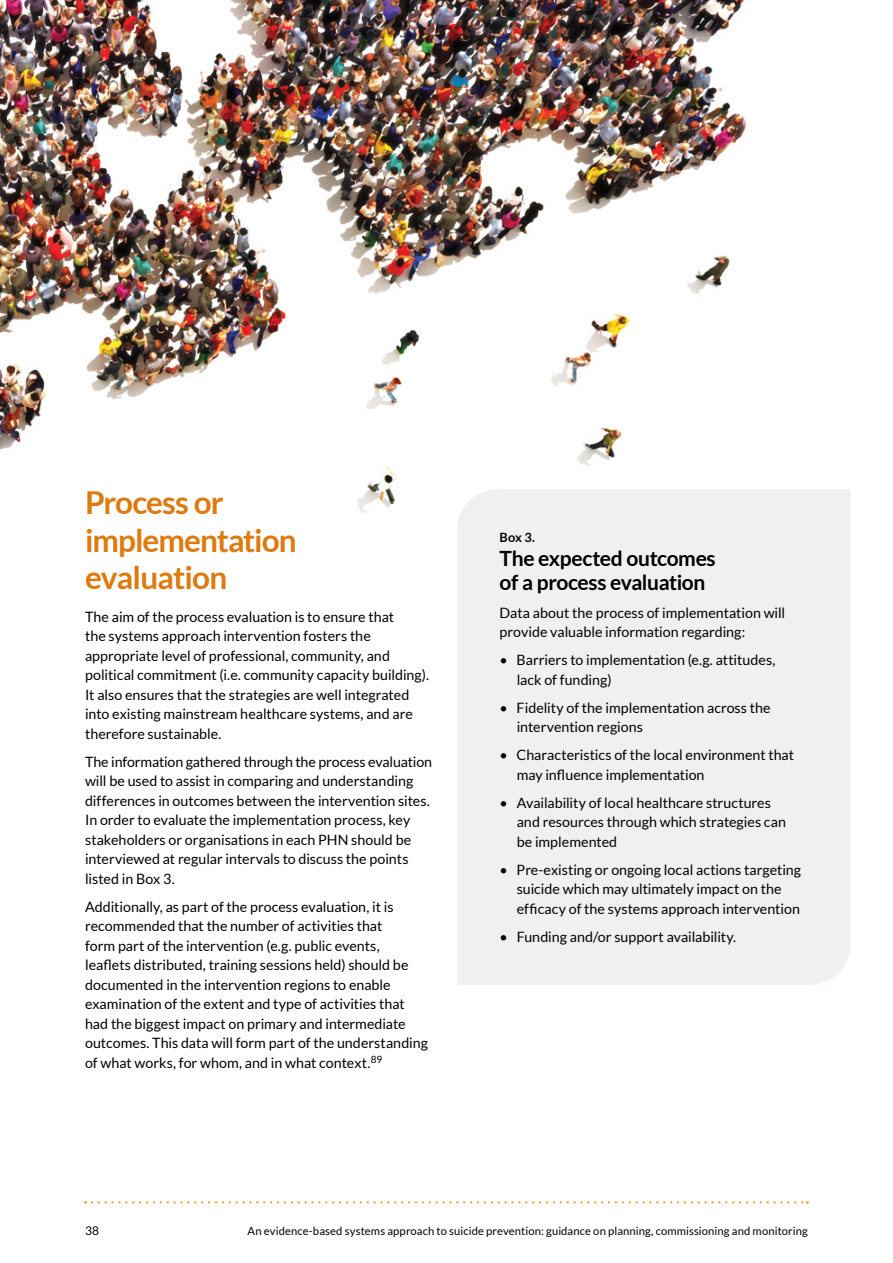
<style>
.page{position:relative;width:893px;height:1263px;background:#fff}
.page>*{position:absolute;margin:0;border:0;box-sizing:border-box;transform-origin:0 0}
.t1{font:700 31.5px/37.5px "Lato";letter-spacing:-.03em;color:#df7a0e}
.t2{font:700 21px/24px "Lato";letter-spacing:-.02em;color:#000}
.t3{font:14.25px/19.5px "Lato";color:#000}
.t4{font:700 12.75px "Lato";color:#000}
.t5{font:12px "Lato";color:#000}
.t6{font:11.25px "Lato";letter-spacing:.01em;color:#000}
</style>
<div class="page">
<img style="left:0;top:0;width:747px;height:513px">
<svg style="left:92px;top:1201px;width:716px;height:2px"></svg>
<div style="left:114px;top:428px;width:122px;height:120px;background:#fff;border-radius:50%"></div>
<div style="left:457px;top:489px;width:393px;height:496px;background:#f2f0ef"></div>
<h2 class="t1" style="left:85px;top:484px;width:213px">Process or implementation</h2>
<h2 class="t1" style="left:85px;top:559px;width:144px">evaluation</h2>
<p class="t3" style="left:85px;top:607px;width:346px">The aim of the process evaluation is to ensure that<br>the systems approach intervention fosters the appropriate level of professional, community, and political commitment (i.e. community capacity building).<br>It also ensures that the strategies are well integrated into existing mainstream healthcare systems, and are therefore sustainable.</p>
<p class="t3" style="left:85px;top:752px;width:349px">The information gathered through the process evaluation will be used to assist in comparing and understanding differences in outcomes between the intervention sites.<br>In order to evaluate the implementation process, key stakeholders or organisations in each PHN should be interviewed at regular intervals to discuss the points listed in Box 3.</p>
<p class="t3" style="left:85px;top:897px;width:344px">Additionally, as part of the process evaluation, it is recommended that the number of activities that<br>form part of the intervention (e.g. public events, leaflets distributed, training sessions held) should be documented in the intervention regions to enable examination of the extent and type of activities that had the biggest impact on primary and intermediate outcomes. This data will form part of the understanding of what works, for whom, and in what context.<sup>89</sup></p>
<h3 class="t4" style="left:500px;top:530px;width:37px">Box 3.</h3>
<h3 class="t2" style="left:500px;top:546px;width:218px">The expected outcomes of a process evaluation</h3>
<p class="t3" style="left:500px;top:603px;width:287px">Data about the process of implementation will provide valuable information regarding:</p>
<p class="t3" style="left:517px;top:650px;width:260px;text-indent:-17px">• Barriers to implementation (e.g. attitudes, lack of funding)</p>
<p class="t3" style="left:517px;top:698px;width:255px;text-indent:-17px">• Fidelity of the implementation across the intervention regions</p>
<p class="t3" style="left:517px;top:745px;width:279px;text-indent:-17px">• Characteristics of the local environment that may influence implementation</p>
<p class="t3" style="left:517px;top:793px;width:271px;text-indent:-17px">• Availability of local healthcare structures and resources through which strategies can be implemented</p>
<p class="t3" style="left:517px;top:860px;width:286px;text-indent:-17px">• Pre-existing or ongoing local actions targeting suicide which may ultimately impact on the efficacy of the systems approach intervention</p>
<p class="t3" style="left:500px;top:927px;width:238px">• Funding and/or support availability.</p>
<p class="t5" style="left:85px;top:1224px;width:16px">38</p>
<p class="t6" style="left:248px;top:1225px;width:562px">An evidence-based systems approach to suicide prevention: guidance on planning, commissioning and monitoring</p>
</div>
